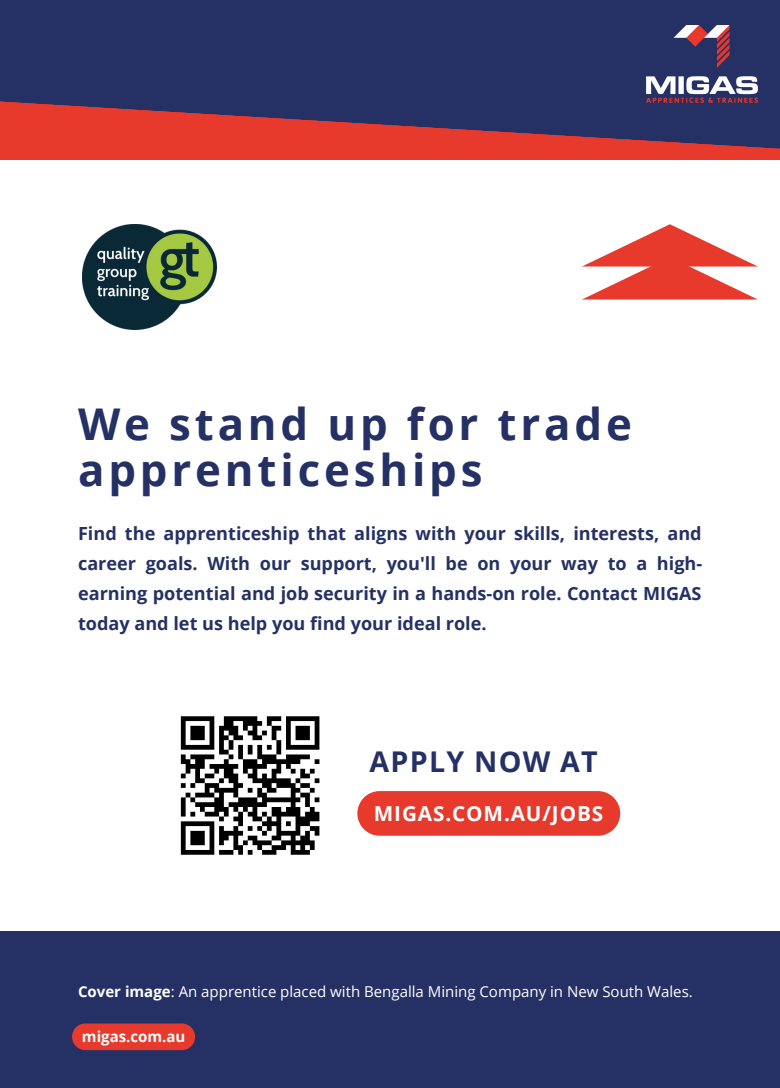
<style>
.page{position:relative;width:780px;height:1088px;background:#fff}
.page>*{position:absolute;margin:0;border:0;box-sizing:border-box;transform-origin:0 0}
.t1{font:700 43.75px/46px "Open Sans";letter-spacing:.09em;color:#253165}
.t2{font:700 28.62px "Open Sans";letter-spacing:.045em;color:#253165}
.t3{font:700 20.62px "Open Sans";letter-spacing:.045em;color:#fff}
.t4{font:700 18.12px/30px "Open Sans";color:#253165;text-align:justify}
.t5{font:15px "Open Sans";color:#fff}
.t6{font:700 15px "Open Sans";color:#fff}
.s1{font-weight:700}
</style>
<div class="page">
<img style="left:82px;top:224px;width:134px;height:105px">
<svg style="left:180px;top:716px;width:140px;height:139px"></svg>
<div style="left:0;top:931px;width:779px;height:156px;background:#253165"></div>
<div style="left:357px;top:791px;width:262px;height:44px;background:#e73a2d"></div>
<svg style="left:0;top:0;width:779px;height:160px;background:#523357"></svg>
<img style="left:646px;top:25px;width:111px;height:77px">
<div style="left:72px;top:1023px;width:123px;height:27px;background:#e73a2d;border-radius:13px"></div>
<svg style="left:582px;top:224px;width:175px;height:75px"></svg>
<p class="t1" style="left:78px;top:400px;width:555px">We stand up for trade apprenticeships</p>
<p class="t4" style="left:78px;top:517px;width:625px">Find the apprenticeship that aligns with your skills, interests, and career goals. With our support, you'll be on your way to a high&shy;earning potential and job security in a hands-on role. Contact MIGAS today and let us help you find your ideal role.</p>
<p class="t2" style="left:369px;top:741px;width:229px">APPLY NOW AT</p>
<p class="t3" style="left:373px;top:798px;width:231px">MIGAS.COM.AU/JOBS</p>
<p class="t5" style="left:78px;top:980px;width:616px"><span class="s1">Cover image</span>: An apprentice placed with Bengalla Mining Company in New South Wales.</p>
<p class="t6" style="left:82px;top:1026px;width:105px">migas.com.au</p>
</div>
